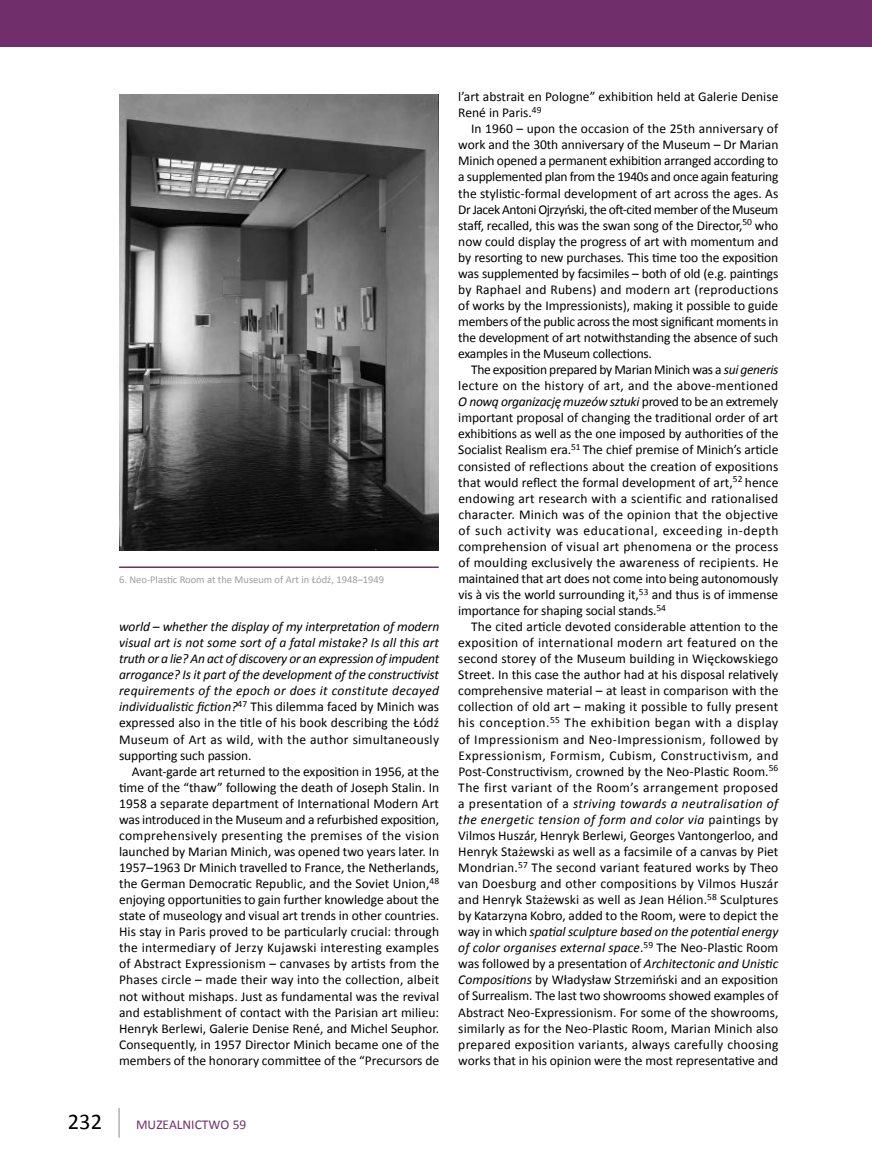
<style>
.page{position:relative;width:872px;height:1170px;background:#fff}
.page>*{position:absolute;margin:0;border:0;box-sizing:border-box;transform-origin:0 0}
.t1{font:22.5px "Calibri";color:#000}
.t2{font:13.5px/16px "Calibri";letter-spacing:-.005em;color:#000;text-align:justify}
.t3{font:italic 13.5px/16px "Calibri";letter-spacing:.02em;color:#000;text-align:justify}
.t4{font:13.5px "Calibri";color:#702f6b}
.t5{font:10.5px "Calibri";color:#9d9d9c}
.s1{font-style:normal}
.s2{font-style:italic}
</style>
<div class="page">
<hr style="left:118px;top:1107px;width:2px;height:30px;background:#b3b2b2">
<div style="left:0;top:0;width:872px;height:47px;background:#702f6b"></div>
<img style="left:119px;top:94px;width:320px;height:456px">
<hr style="left:119px;top:566px;width:320px;height:2px;background:#702f6b">
<p class="t5" style="left:119px;top:572px;width:267px">6. Neo-Plastic Room at the Museum of Art in Łódź, 1948–1949</p>
<p class="t3" style="left:119px;top:618px;width:322px">world – whether the display of my interpretation of modern visual art is not some sort of a fatal mistake? Is all this art truth or a lie? An act of discovery or an expression of impudent arrogance? Is it part of the development of the constructivist requirements of the epoch or does it constitute decayed individualistic fiction?<sup>47</sup> <span class="s1">This dilemma faced by Minich was expressed also in the title of his book describing the Łódź Museum of Art as wild, with the author simultaneously supporting such passion.</span></p>
<p class="t2" style="left:119px;top:763px;width:322px;text-indent:13px">Avant-garde art returned to the exposition in 1956, at the time of the “thaw” following the death of Joseph Stalin. In 1958 a separate department of International Modern Art was introduced in the Museum and a refurbished exposition, comprehensively presenting the premises of the vision launched by Marian Minich, was opened two years later. In 1957–1963 Dr Minich travelled to France, the Netherlands, the German Democratic Republic, and the Soviet Union,<sup>48 </sup>enjoying opportunities to gain further knowledge about the state of museology and visual art trends in other countries.<br>His stay in Paris proved to be particularly crucial: through the intermediary of Jerzy Kujawski interesting examples of Abstract Expressionism – canvases by artists from the Phases circle – made their way into the collection, albeit not without mishaps. Just as fundamental was the revival and establishment of contact with the Parisian art milieu:<br>Henryk Berlewi, Galerie Denise René, and Michel Seuphor.<br>Consequently, in 1957 Director Minich became one of the members of the honorary committee of the “Precursors de</p>
<h1 class="t1" style="left:68px;top:1107px;width:36px">232</h1>
<p class="t4" style="left:136px;top:1115px;width:112px">MUZEALNICTWO 59</p>
<p class="t2" style="left:458px;top:89px;width:321px">l’art abstrait en Pologne” exhibition held at Galerie Denise<br>René in Paris.<sup>49</sup></p>
<p class="t2" style="left:458px;top:121px;width:321px;text-indent:13px">In 1960 – upon the occasion of the 25th anniversary of work and the 30th anniversary of the Museum – Dr Marian Minich opened a permanent exhibition arranged according to a supplemented plan from the 1940s and once again featuring the stylistic-formal development of art across the ages. As Dr Jacek Antoni Ojrzyński, the oft-cited member of the Museum staff, recalled, this was the swan song of the Director,<sup>50</sup> who now could display the progress of art with momentum and by resorting to new purchases. This time too the exposition was supplemented by facsimiles – both of old (e.g. paintings by Raphael and Rubens) and modern art (reproductions of works by the Impressionists), making it possible to guide members of the public across the most significant moments in the development of art notwithstanding the absence of such examples in the Museum collections.</p>
<p class="t2" style="left:458px;top:361px;width:322px;text-indent:13px">The exposition prepared by Marian Minich was a <span class="s2">sui generis </span>lecture on the history of art, and the above-mentioned <span class="s2">O nową organizację muzeów sztuki</span> proved to be an extremely important proposal of changing the traditional order of art exhibitions as well as the one imposed by authorities of the Socialist Realism era.<sup>51</sup> The chief premise of Minich’s article consisted of reflections about the creation of expositions that would reflect the formal development of art,<sup>52</sup> hence endowing art research with a scientific and rationalised character. Minich was of the opinion that the objective of such activity was educational, exceeding in-depth comprehension of visual art phenomena or the process of moulding exclusively the awareness of recipients. He maintained that art does not come into being autonomously vis à vis the world surrounding it,<sup>53</sup> and thus is of immense importance for shaping social stands.<sup>54</sup></p>
<p class="t2" style="left:458px;top:618px;width:322px;text-indent:13px">The cited article devoted considerable attention to the exposition of international modern art featured on the second storey of the Museum building in Więckowskiego Street. In this case the author had at his disposal relatively comprehensive material – at least in comparison with the collection of old art – making it possible to fully present his conception.<sup>55</sup> The exhibition began with a display of Impressionism and Neo-Impressionism, followed by Expressionism, Formism, Cubism, Constructivism, and Post-Constructivism, crowned by the Neo-Plastic Room.<sup>56<br></sup>The first variant of the Room’s arrangement proposed a presentation of a <span class="s2">striving towards a neutralisation of the energetic tension of form and color via</span> paintings by Vilmos Huszár, Henryk Berlewi, Georges Vantongerloo, and Henryk Stażewski as well as a facsimile of a canvas by Piet Mondrian.<sup>57</sup> The second variant featured works by Theo van Doesburg and other compositions by Vilmos Huszár and Henryk Stażewski as well as Jean Hélion.<sup>58</sup> Sculptures by Katarzyna Kobro, added to the Room, were to depict the way in which <span class="s2">spatial sculpture based on the potential energy of color organises external space</span>.<sup>59</sup> The Neo-Plastic Room was followed by a presentation of <span class="s2">Architectonic and Unistic Compositions</span> by Władysław Strzemiński and an exposition of Surrealism. The last two showrooms showed examples of Abstract Neo-Expressionism. For some of the showrooms, similarly as for the Neo-Plastic Room, Marian Minich also prepared exposition variants, always carefully choosing works that in his opinion were the most representative and</p>
</div>
